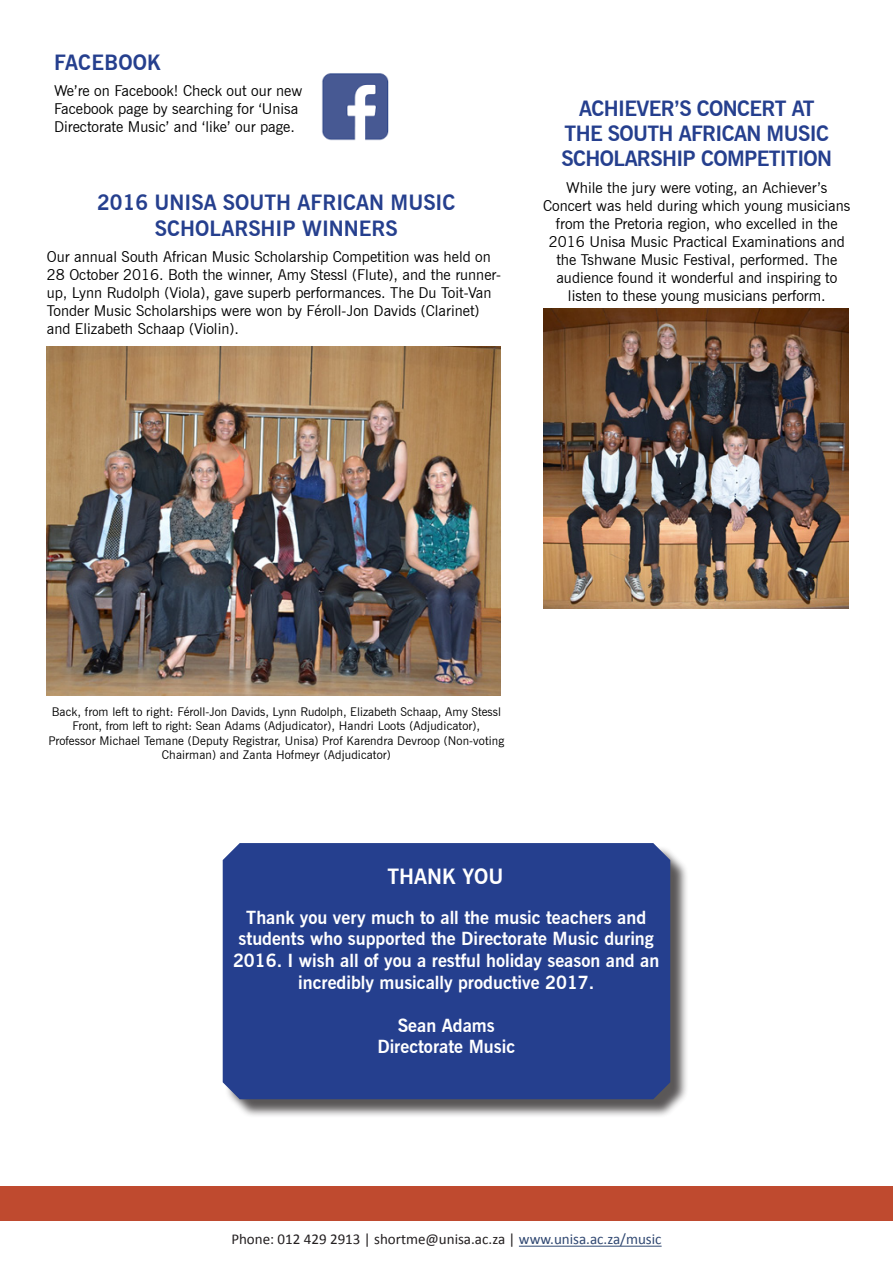
<style>
.page{position:relative;width:893px;height:1263px;background:#fff}
.page>*{position:absolute;margin:0;border:0;box-sizing:border-box;transform-origin:0 0}
.Paragraph_Style_2_wi{font:700 21px/25.2px "News Gothic BT";letter-spacing:-.03em;color:#253f8e;text-align:center}
.Paragraph_Style_2_wi-2{font:700 21px/25.2px "News Gothic BT";color:#253f8e;text-align:center}
.t1{font:700 21px "News Gothic BT";color:#fff}
.Paragraph_Style_1_wi{font:700 21px "News Gothic BT";letter-spacing:.01em;color:#253f8e}
.t2{font:700 18px/21.6px "News Gothic BT";color:#fff;text-align:center}
.Paragraph_Style_2_wi-3{font:15px/18px "News Gothic BT";color:#000}
.t3{font:15px "Calibri";color:#231f20}
.t4{font:12px/14.4px "News Gothic BT";letter-spacing:.01em;color:#000;text-align:center}
.s1{color:#304872}
</style>
<div class="page">
<hr style="left:519px;top:1246px;width:143px;height:1px;background:#304872">
<div style="left:0;top:1186px;width:893px;height:34px;background:#bf4a2f"></div>
<div style="left:225px;top:845px;width:464px;height:273px;background:#231f20;opacity:.75"></div>
<div style="left:223px;top:843px;width:447px;height:256px;background:#253f8e"></div>
<img style="left:47px;top:346px;width:454px;height:349px">
<img style="left:543px;top:309px;width:305px;height:300px">
<img style="left:322px;top:73px;width:67px;height:68px">
<p class="Paragraph_Style_1_wi" style="left:54px;top:50px;width:109px">FACEBOOK</p>
<p class="Paragraph_Style_2_wi-3" style="left:54px;top:82px;width:250px">We’re on Facebook! Check out our new<br>Facebook page by searching for ‘Unisa<br>Directorate Music’ and ‘like’ our page.</p>
<p class="Paragraph_Style_2_wi-2" style="left:97px;top:190px;width:360px">2016 UNISA SOUTH AFRICAN MUSIC<br>SCHOLARSHIP WINNERS</p>
<p class="Paragraph_Style_2_wi-3" style="left:47px;top:248px;width:456px">Our annual South African Music Scholarship Competition was held on 28 October 2016. Both the winner, Amy Stessl (Flute), and the runner&shy;up, Lynn Rudolph (Viola), gave superb performances. The Du Toit-Van Tonder Music Scholarships were won by Féroll-Jon Davids (Clarinet) and Elizabeth Schaap (Violin).</p>
<p class="Paragraph_Style_2_wi" style="left:561px;top:96px;width:272px">ACHIEVER’S CONCERT AT<br>THE SOUTH AFRICAN MUSIC<br>SCHOLARSHIP COMPETITION</p>
<p class="Paragraph_Style_2_wi-3" style="left:543px;top:178px;width:309px;text-align:center">While the jury were voting, an Achiever’s Concert was held during which young musicians from the Pretoria region, who excelled in the 2016 Unisa Music Practical Examinations and the Tshwane Music Festival, performed. The audience found it wonderful and inspiring to listen to these young musicians perform.</p>
<p class="t4" style="left:52px;top:704px;width:451px">Back, from left to right: Féroll-Jon Davids, Lynn Rudolph, Elizabeth Schaap, Amy Stessl</p>
<p class="t4" style="left:48px;top:719px;width:457px">Front, from left to right: Sean Adams (Adjudicator), Handri Loots (Adjudicator),<br>Professor Michael Temane (Deputy Registrar, Unisa) Prof Karendra Devroop (Non-voting<br>Chairman) and Zanta Hofmeyr (Adjudicator)</p>
<p class="t1" style="left:388px;top:864px;width:117px">THANK YOU</p>
<p class="t2" style="left:233px;top:906px;width:428px">Thank you very much to all the music teachers and students who supported the Directorate Music during 2016. I wish all of you a restful holiday season and an incredibly musically productive 2017.</p>
<p class="t2" style="left:398px;top:1014px;width:99px">Sean Adams</p>
<p class="t2" style="left:377px;top:1036px;width:139px">Directorate Music</p>
<p class="t3" style="left:231px;top:1230px;width:432px">Phone: 012 429 2913 | shortme@unisa.ac.za | <span class="s1">www.unisa.ac.za/music</span></p>
</div>
